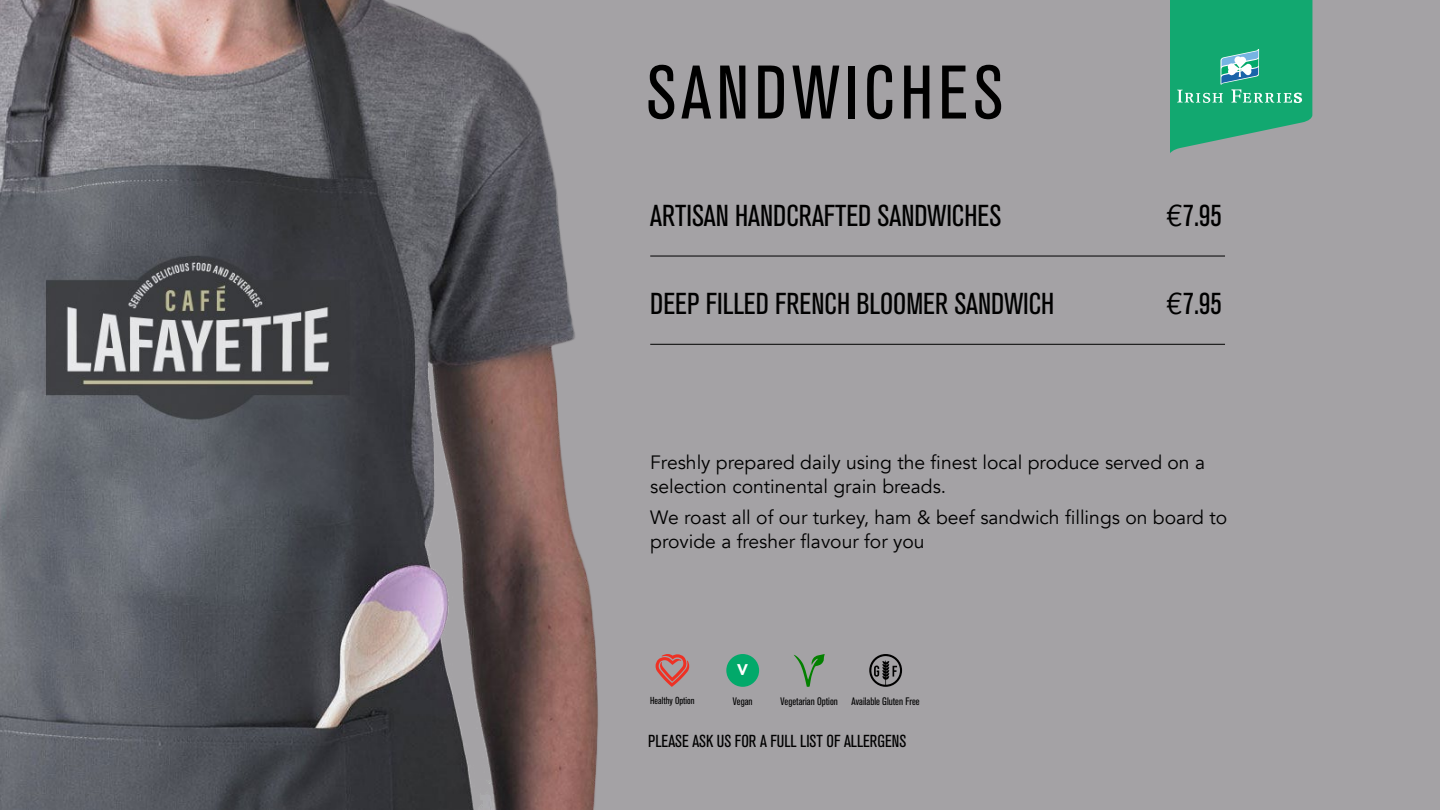
<style>
.page{position:relative;width:1440px;height:810px;background:#a4a2a5}
.page>*{position:absolute;margin:0;border:0;box-sizing:border-box;transform-origin:0 0}
.t1{font:condensed 75px "Akzidenz Grotesk BQ";letter-spacing:.07em;color:#000}
.t2{font:condensed 30px "Akzidenz Grotesk BQ";color:#000}
.t3{font:19.27px/23.9px "Avenir";color:#000}
.t4{font:condensed 17.25px "Akzidenz Grotesk BQ";color:#000}
.t5{font:900 15.45px "Avenir";color:#fff}
.t6{font:condensed 10.8px "Akzidenz Grotesk BQ";color:#000}
.t7{font:condensed 10.12px "Akzidenz Grotesk BQ";color:#000}
.s1{font-family:"Avenir";font-stretch:normal}
</style>
<div class="page">
<svg style="left:1170px;top:0;width:142px;height:153px;background:#2daa7d"></svg>
<hr style="left:650px;top:256px;width:575px;height:1px;background:#000">
<hr style="left:650px;top:344px;width:575px;height:1px;background:#000">
<svg style="left:869px;top:654px;width:33px;height:33px"></svg>
<svg style="left:656px;top:654px;width:34px;height:33px"></svg>
<svg style="left:794px;top:654px;width:31px;height:33px"></svg>
<div style="left:726px;top:654px;width:33px;height:33px;background:#02a96a;border-radius:50%"></div>
<img style="left:0;top:0;width:598px;height:810px">
<h1 class="t1" style="left:646px;top:50px;width:358px">SANDWICHES</h1>
<h2 class="t2" style="left:650px;top:199px;width:353px">ARTISAN HANDCRAFTED SANDWICHES</h2>
<h2 class="t2" style="left:1166px;top:199px;width:57px"><span class="s1">€</span>7.95</h2>
<h2 class="t2" style="left:650px;top:287px;width:406px">DEEP FILLED FRENCH BLOOMER SANDWICH</h2>
<h2 class="t2" style="left:1166px;top:287px;width:57px"><span class="s1">€</span>7.95</h2>
<p class="t3" style="left:650px;top:451px;width:556px">Freshly prepared daily using the finest local produce served on a selection continental grain breads.</p>
<p class="t3" style="left:650px;top:506px;width:578px">We roast all of our turkey, ham &amp; beef sandwich fillings on board to provide a fresher flavour for you</p>
<p class="t5" style="left:737px;top:657px;width:12px">V</p>
<p class="t7" style="left:650px;top:695px;width:46px">Healthy Option</p>
<p class="t6" style="left:733px;top:695px;width:21px">Vegan</p>
<p class="t6" style="left:781px;top:695px;width:59px">Vegetarian Option</p>
<p class="t6" style="left:852px;top:695px;width:70px">Available Gluten Free</p>
<p class="t4" style="left:648px;top:732px;width:259px">PLEASE ASK US FOR A FULL LIST OF ALLERGENS</p>
</div>
